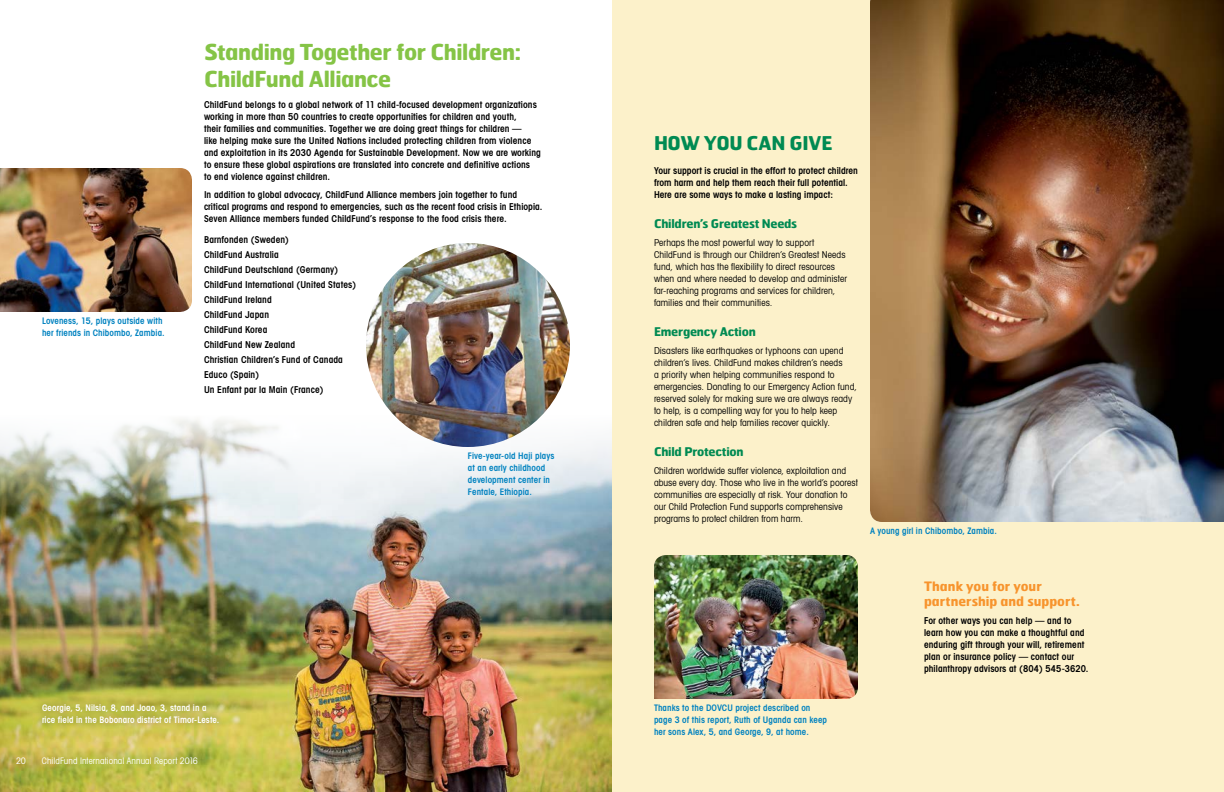
<style>
.page{position:relative;width:1224px;height:792px;background:#fff}
.page>*{position:absolute;margin:0;border:0;box-sizing:border-box;transform-origin:0 0}
.t1{font:700 22px/27px "Hermes FB";letter-spacing:-.02em;color:#85c446}
.t2{font:700 19px "Hermes FB";letter-spacing:-.025em;color:#008a52}
.t3{font:700 13px/15px "Hermes FB";color:#f7942d}
.t4{font:700 12px "Hermes FB";letter-spacing:-.02em;color:#008a52}
.t5{font:600 condensed 9.5px/12px "Avant Garde";letter-spacing:.005em;color:#000}
.t6{font:condensed 9.5px/12px "Avant Garde";letter-spacing:.005em;color:#000}
.t7{font:600 condensed 9px/12px "Avant Garde";letter-spacing:.01em;color:#0082c0}
.t8{font:600 condensed 9px/12px "Avant Garde";letter-spacing:.01em;color:#fff}
.t9{font:condensed 9px "Avant Garde";letter-spacing:.005em;color:#fff}
</style>
<div class="page">
<img style="left:0;top:507px;width:612px;height:285px">
<svg style="left:0;top:419px;width:612px;height:88px"></svg>
<div style="left:35px;top:697px;width:190px;height:33px;background:#000;opacity:.4"></div>
<div style="left:612px;top:0;width:612px;height:792px;background:#fcf1ca"></div>
<img style="left:870px;top:0;width:354px;height:522px">
<img style="left:366px;top:243px;width:204px;height:204px;border-radius:102px">
<img style="left:0;top:168px;width:192px;height:144px">
<img style="left:654px;top:555px;width:204px;height:144px">
<p class="t7" style="left:42px;top:315px;width:124px">Loveness, 15, plays outside with her friends in Chibombo, Zambia.</p>
<h1 class="t1" style="left:204px;top:38px;width:319px">Standing Together for Children:<br>ChildFund Alliance</h1>
<p class="t5" style="left:204px;top:98px;width:339px">ChildFund belongs to a global network of 11 child-focused development organizations working in more than 50 countries to create opportunities for children and youth,<br>their families and communities. Together we are doing great things for children —<br>like helping make sure the United Nations included protecting children from violence and exploitation in its 2030 Agenda for Sustainable Development. Now we are working to ensure these global aspirations are translated into concrete and definitive actions<br>to end violence against children.</p>
<p class="t5" style="left:204px;top:188px;width:340px">In addition to global advocacy, ChildFund Alliance members join together to fund critical programs and respond to emergencies, such as the recent food crisis in Ethiopia.<br>Seven Alliance members funded ChildFund’s response to the food crisis there.</p>
<p class="t5" style="left:204px;top:232px;width:154px;line-height:15px">Barnfonden (Sweden)<br>ChildFund Australia<br>ChildFund Deutschland (Germany)<br>ChildFund International (United States)<br>ChildFund Ireland<br>ChildFund Japan<br>ChildFund Korea<br>ChildFund New Zealand<br>Christian Children’s Fund of Canada<br>Educo (Spain)<br>Un Enfant par la Main (France)</p>
<p class="t7" style="left:468px;top:450px;width:88px">Five-year-old Haji plays at an early childhood development center in<br>Fentale, Ethiopia.</p>
<p class="t8" style="left:42px;top:702px;width:179px">Georgie, 5, Nilsia, 8, and Joao, 3, stand in a rice field in the Bobonaro district of Timor-Leste.</p>
<p class="t9" style="left:16px;top:755px;width:11px">20</p>
<p class="t9" style="left:42px;top:755px;width:157px">ChildFund International Annual Report 2016</p>
<h2 class="t2" style="left:654px;top:131px;width:180px">HOW YOU CAN GIVE</h2>
<p class="t5" style="left:654px;top:164px;width:206px">Your support is crucial in the effort to protect children from harm and help them reach their full potential.<br>Here are some ways to make a lasting impact:</p>
<p class="t4" style="left:654px;top:216px;width:145px">Children’s Greatest Needs</p>
<p class="t6" style="left:654px;top:236px;width:195px">Perhaps the most powerful way to support ChildFund is through our Children’s Greatest Needs fund, which has the flexibility to direct resources when and where needed to develop and administer far-reaching programs and services for children, families and their communities.</p>
<p class="t4" style="left:654px;top:324px;width:103px">Emergency Action</p>
<p class="t6" style="left:654px;top:344px;width:205px">Disasters like earthquakes or typhoons can upend children’s lives. ChildFund makes children’s needs<br>a priority when helping communities respond to emergencies. Donating to our Emergency Action fund, reserved solely for making sure we are always ready to help, is a compelling way for you to help keep children safe and help families recover quickly.</p>
<p class="t4" style="left:654px;top:444px;width:91px">Child Protection</p>
<p class="t6" style="left:654px;top:464px;width:206px">Children worldwide suffer violence, exploitation and abuse every day. Those who live in the world’s poorest communities are especially at risk. Your donation to our Child Protection Fund supports comprehensive programs to protect children from harm.</p>
<p class="t7" style="left:870px;top:525px;width:128px">A young girl in Chibombo, Zambia.</p>
<p class="t7" style="left:654px;top:702px;width:175px">Thanks to the DOVCU project described on page 3 of this report, Ruth of Uganda can keep her sons Alex, 5, and George, 9, at home.</p>
<h3 class="t3" style="left:924px;top:578px;width:157px">Thank you for your partnership and support.</h3>
<p class="t5" style="left:924px;top:614px;width:166px">For other ways you can help — and to learn how you can make a thoughtful and enduring gift through your will, retirement plan or insurance policy — contact our philanthropy advisors at (804) 545-3620.</p>
</div>
